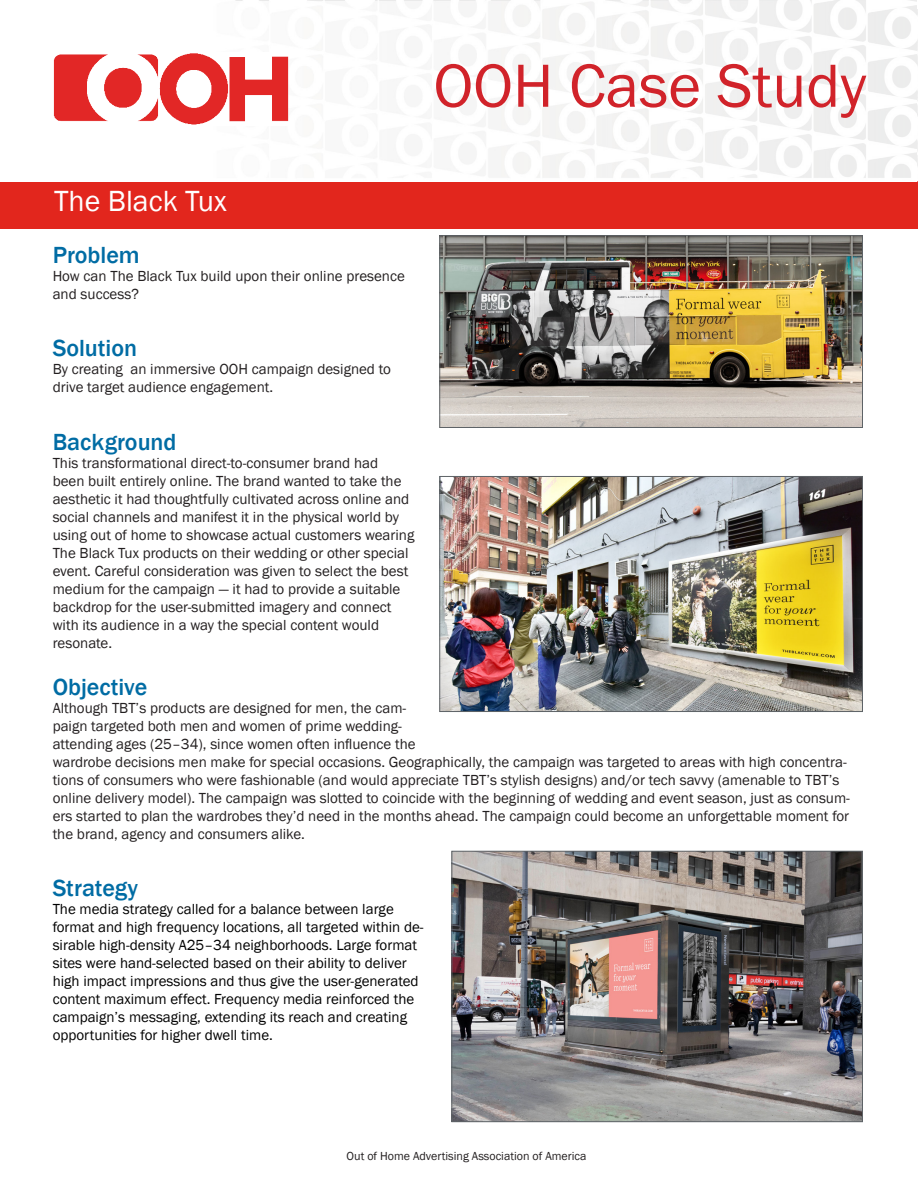
<style>
.page{position:relative;width:918px;height:1188px;background:#fff}
.page>*{position:absolute;margin:0;border:0;box-sizing:border-box;transform-origin:0 0}
.t1{font:63px "Franklin Gothic";color:#d1232a}
.t2{font:30px "Franklin Gothic";color:#fff}
.t3{font:500 24px "Franklin Gothic";color:#006ca4}
.t4{font:15px/18px "Franklin Gothic";color:#231f20}
.t5{font:15px/18px "Franklin Gothic";color:#000}
.t6{font:12px "Franklin Gothic";color:#231f20}
</style>
<div class="page">
<div style="left:0;top:10px;width:918px;height:219px;background:#e2261d"></div>
<img style="left:0;top:0;width:916px;height:182px">
<img style="left:442px;top:237px;width:419px;height:189px">
<div style="left:440px;top:235px;width:423px;height:193px;border:1px solid #5e6367"></div>
<img style="left:442px;top:478px;width:419px;height:232px">
<div style="left:440px;top:476px;width:423px;height:236px;border:1px solid #5e6367"></div>
<img style="left:53px;top:53px;width:235px;height:73px">
<img style="left:454px;top:853px;width:407px;height:267px">
<div style="left:452px;top:851px;width:411px;height:271px;border:1px solid #5e6367"></div>
<p class="t2" style="left:54px;top:182px;width:174px">The Black Tux</p>
<p class="t3" style="left:53px;top:240px;width:89px">Problem</p>
<p class="t4" style="left:53px;top:267px;width:354px">How can The Black Tux build upon their online presence and success?</p>
<p class="t1" style="left:434px;top:47px;width:434px">OOH Case Study</p>
<p class="t3" style="left:53px;top:333px;width:86px">Solution</p>
<p class="t4" style="left:53px;top:361px;width:340px">By creating an immersive OOH campaign designed to drive target audience engagement.</p>
<p class="t3" style="left:53px;top:427px;width:125px">Background</p>
<p class="t4" style="left:53px;top:454px;width:363px">This transformational direct-to-consumer brand had<br>been built entirely online. The brand wanted to take the aesthetic it had thoughtfully cultivated across online and social channels and manifest it in the physical world by using out of home to showcase actual customers wearing The Black Tux products on their wedding or other special event. Careful consideration was given to select the best medium for the campaign — it had to provide a suitable backdrop for the user-submitted imagery and connect with its audience in a way the special content would resonate.</p>
<p class="t3" style="left:53px;top:672px;width:96px">Objective</p>
<p class="t4" style="left:53px;top:699px;width:799px">Although TBT’s products are designed for men, the cam-<br>paign targeted both men and women of prime wedding-<br>attending ages (25–34), since women often influence the<br>wardrobe decisions men make for special occasions. Geographically, the campaign was targeted to areas with high concentra&shy;tions of consumers who were fashionable (and would appreciate TBT’s stylish designs) and/or tech savvy (amenable to TBT’s online delivery model). The campaign was slotted to coincide with the beginning of wedding and event season, just as consum&shy;ers started to plan the wardrobes they’d need in the months ahead. The campaign could become an unforgettable moment for the brand, agency and consumers alike.</p>
<p class="t3" style="left:53px;top:873px;width:87px">Strategy</p>
<p class="t5" style="left:53px;top:901px;width:373px">The media strategy called for a balance between large format and high frequency locations, all targeted within de&shy;sirable high-density A25–34 neighborhoods. Large format sites were hand-selected based on their ability to deliver high impact impressions and thus give the user-generated content maximum effect. Frequency media reinforced the campaign’s messaging, extending its reach and creating opportunities for higher dwell time.</p>
<p class="t6" style="left:347px;top:1148px;width:241px">Out of Home Advertising Association of America</p>
</div>
